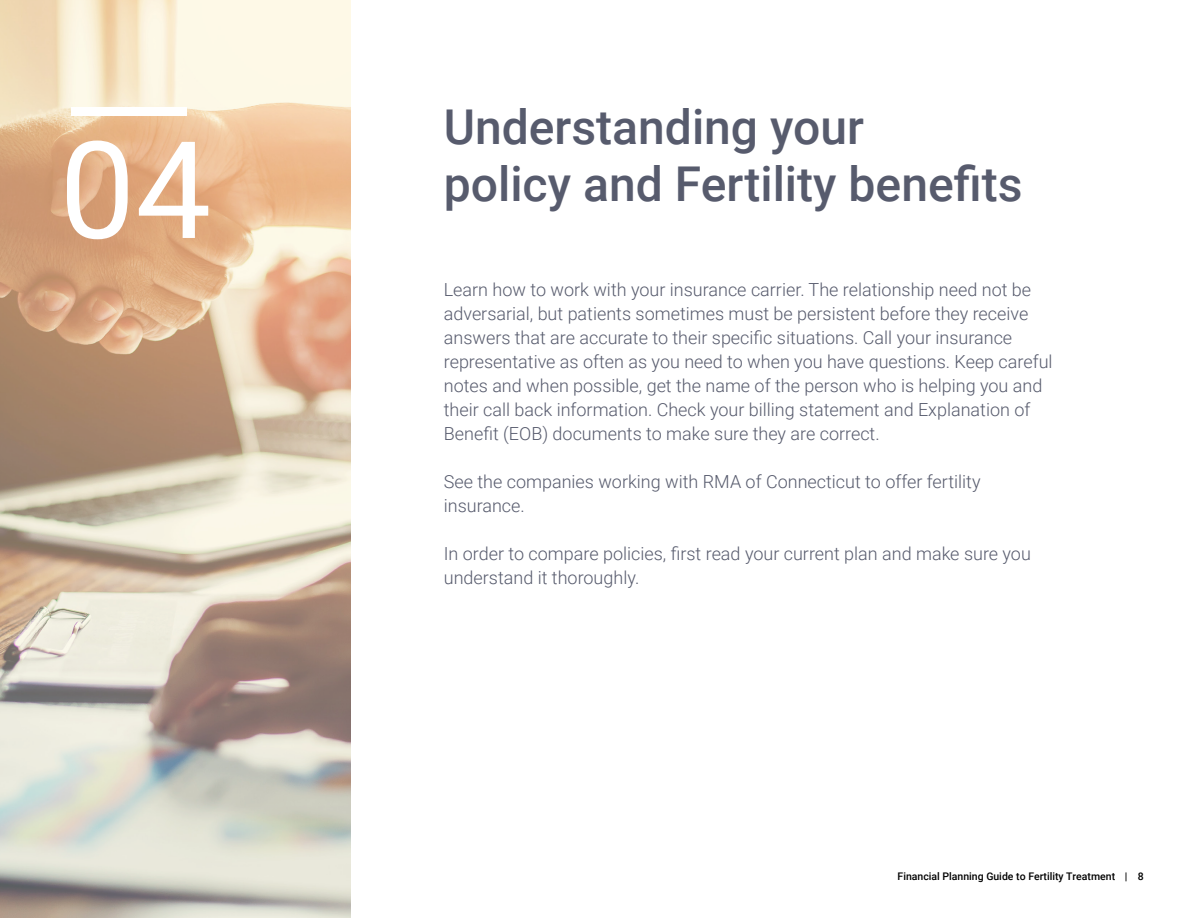
<style>
.page{position:relative;width:1188px;height:918px;background:#fff}
.page>*{position:absolute;margin:0;border:0;box-sizing:border-box;transform-origin:0 0}
.t1{font:135.15px "Roboto";color:#fff}
.t2{font:500 48px/57.6px "Roboto";color:#575b6d}
.t3{font:300 18px/24px "Roboto";color:#575b6d}
.t4{font:500 10.5px "Roboto";color:#000}
</style>
<div class="page">
<svg style="left:0;top:0;width:351px;height:918px;background:#d4bfa8"></svg>
<div style="left:71px;top:108px;width:115px;height:8px;background:#fff"></div>
<h1 class="t1" style="left:59px;top:95px;width:153px">04</h1>
<h2 class="t2" style="left:444px;top:96px;width:580px">Understanding your<br>policy and Fertility benefits</h2>
<p class="t3" style="left:444px;top:277px;width:610px">Learn how to work with your insurance carrier. The relationship need not be adversarial, but patients sometimes must be persistent before they receive answers that are accurate to their specific situations. Call your insurance representative as often as you need to when you have questions. Keep careful notes and when possible, get the name of the person who is helping you and their call back information. Check your billing statement and Explanation of Benefit (EOB) documents to make sure they are correct.</p>
<p class="t3" style="left:444px;top:469px;width:538px">See the companies working with RMA of Connecticut to offer fertility insurance.</p>
<p class="t3" style="left:444px;top:541px;width:589px">In order to compare policies, first read your current plan and make sure you understand it thoroughly.</p>
<p class="t4" style="left:898px;top:869px;width:248px">Financial Planning Guide to Fertility Treatment | 8</p>
</div>
